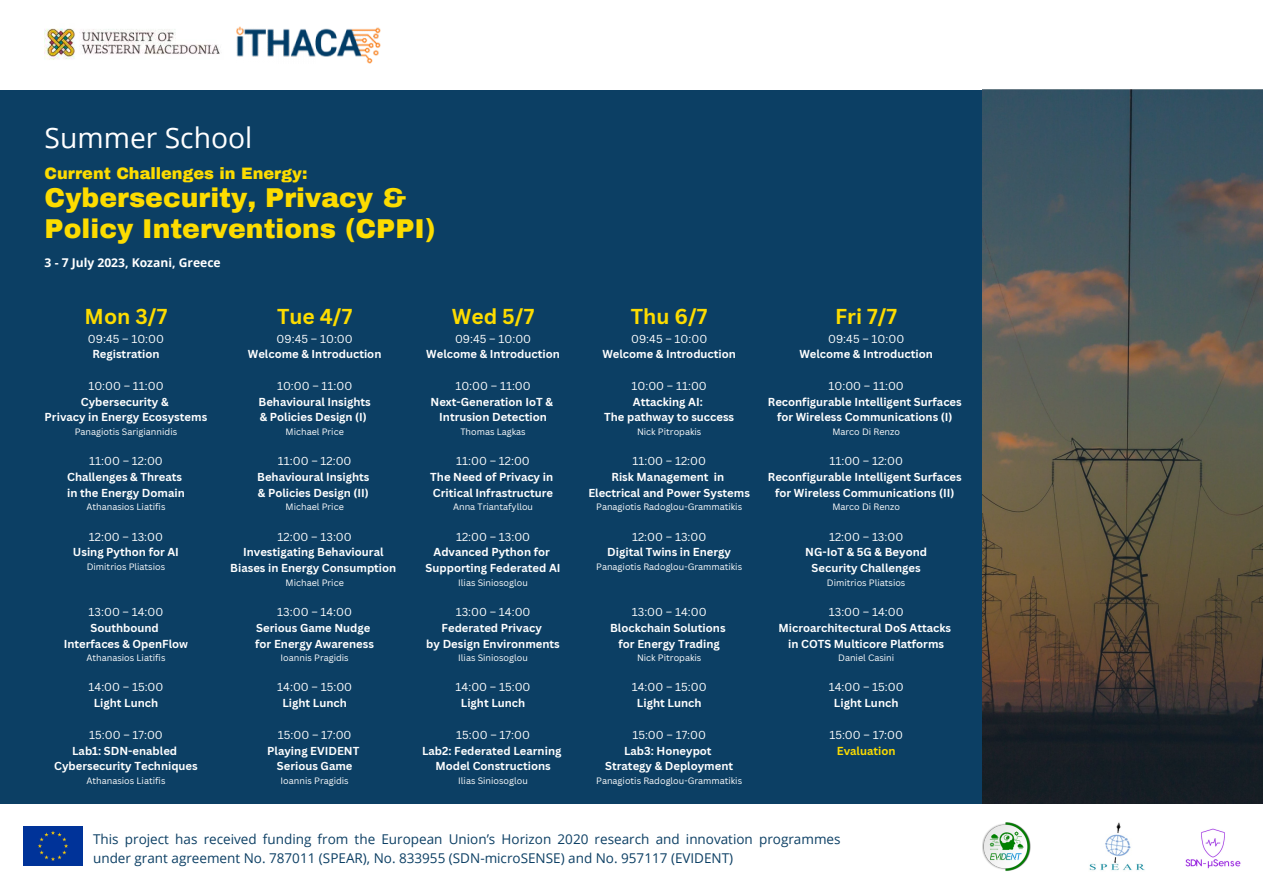
<style>
.page{position:relative;width:1263px;height:893px;background:#0c3f64}
.page>*{position:absolute;margin:0;border:0;box-sizing:border-box;transform-origin:0 0}
.t1{font:28.28px "Open Sans";color:#fff}
.t2{font:900 26.62px/30.9px "Archivo";color:#fddc00}
.t3{font:700 21px "Canva Sans";color:#fddc00}
.t4{font:900 16.12px "Archivo";color:#fddc00}
.t5{font:13.5px/18.6px "Open Sans";color:#0c3f64}
.t6{font:700 12.08px "Open Sans";color:#fff}
.t7{font:700 11.25px "Canva Sans";color:#fff}
.t8{font:11.25px "Canva Sans";color:#fff}
.t9{font:700 11.25px "Canva Sans";color:#fddc00}
.t10{font:9px "Canva Sans";color:#fff}
</style>
<div class="page">
<div style="left:0;top:804px;width:1263px;height:89px;background:#fff"></div>
<img style="left:1185px;top:828px;width:56px;height:41px">
<img style="left:1089px;top:822px;width:56px;height:49px">
<img style="left:982px;top:822px;width:49px;height:49px">
<div style="left:0;top:0;width:1263px;height:89px;background:#fff"></div>
<img style="left:45px;top:28px;width:175px;height:32px">
<img style="left:982px;top:89px;width:281px;height:715px">
<img style="left:237px;top:26px;width:143px;height:37px">
<img style="left:24px;top:827px;width:58px;height:38px">
<p class="t1" style="left:45px;top:118px;width:209px">Summer School</p>
<p class="t4" style="left:45px;top:165px;width:264px">Current Challenges in Energy:</p>
<p class="t2" style="left:45px;top:182px;width:392px">Cybersecurity, Privacy &amp;<br>Policy Interventions (CPPI)</p>
<p class="t6" style="left:45px;top:254px;width:178px">3 - 7 July 2023, Kozani, Greece</p>
<p class="t3" style="left:85px;top:301px;width:84px">Mon 3/7</p>
<p class="t8" style="left:88px;top:330px;width:78px">09:45 – 10:00</p>
<p class="t7" style="left:92px;top:346px;width:69px">Registration</p>
<p class="t8" style="left:88px;top:378px;width:77px">10:00 – 11:00</p>
<p class="t7" style="left:81px;top:393px;width:89px">Cybersecurity &amp;</p>
<p class="t7" style="left:45px;top:409px;width:164px">Privacy in Energy Ecosystems</p>
<p class="t10" style="left:75px;top:425px;width:104px">Panagiotis Sarigiannidis</p>
<p class="t8" style="left:89px;top:453px;width:75px">11:00 – 12:00</p>
<p class="t7" style="left:67px;top:469px;width:116px">Challenges &amp; Threats</p>
<p class="t7" style="left:67px;top:485px;width:119px">in the Energy Domain</p>
<p class="t10" style="left:87px;top:500px;width:80px">Athanasios Liatifis</p>
<p class="t8" style="left:89px;top:528px;width:76px">12:00 – 13:00</p>
<p class="t7" style="left:73px;top:544px;width:108px">Using Python for AI</p>
<p class="t10" style="left:87px;top:560px;width:80px">Dimitrios Pliatsios</p>
<p class="t8" style="left:89px;top:604px;width:76px">13:00 – 14:00</p>
<p class="t7" style="left:90px;top:620px;width:70px">Southbound</p>
<p class="t7" style="left:64px;top:635px;width:126px">Interfaces &amp; OpenFlow</p>
<p class="t10" style="left:87px;top:651px;width:80px">Athanasios Liatifis</p>
<p class="t8" style="left:89px;top:679px;width:76px">14:00 – 15:00</p>
<p class="t7" style="left:94px;top:695px;width:66px">Light Lunch</p>
<p class="t8" style="left:89px;top:726px;width:75px">15:00 – 17:00</p>
<p class="t7" style="left:72px;top:742px;width:107px">Lab1: SDN-enabled</p>
<p class="t7" style="left:54px;top:758px;width:145px">Cybersecurity Techniques</p>
<p class="t10" style="left:87px;top:774px;width:80px">Athanasios Liatifis</p>
<p class="t3" style="left:277px;top:301px;width:77px">Tue 4/7</p>
<p class="t8" style="left:277px;top:330px;width:78px">09:45 – 10:00</p>
<p class="t7" style="left:248px;top:346px;width:135px">Welcome &amp; Introduction</p>
<p class="t8" style="left:277px;top:378px;width:77px">10:00 – 11:00</p>
<p class="t7" style="left:258px;top:393px;width:114px">Behavioural Insights</p>
<p class="t7" style="left:260px;top:409px;width:109px">&amp; Policies Design (I)</p>
<p class="t10" style="left:286px;top:425px;width:60px">Michael Price</p>
<p class="t8" style="left:278px;top:453px;width:75px">11:00 – 12:00</p>
<p class="t7" style="left:257px;top:469px;width:114px">Behavioural Insights</p>
<p class="t7" style="left:258px;top:485px;width:112px">&amp; Policies Design (II)</p>
<p class="t10" style="left:286px;top:500px;width:60px">Michael Price</p>
<p class="t8" style="left:278px;top:528px;width:76px">12:00 – 13:00</p>
<p class="t7" style="left:243px;top:544px;width:142px">Investigating Behavioural</p>
<p class="t7" style="left:230px;top:560px;width:168px">Biases in Energy Consumption</p>
<p class="t10" style="left:286px;top:576px;width:60px">Michael Price</p>
<p class="t8" style="left:277px;top:604px;width:76px">13:00 – 14:00</p>
<p class="t7" style="left:256px;top:620px;width:116px">Serious Game Nudge</p>
<p class="t7" style="left:255px;top:635px;width:120px">for Energy Awareness</p>
<p class="t10" style="left:281px;top:651px;width:70px">Ioannis Pragidis</p>
<p class="t8" style="left:277px;top:679px;width:76px">14:00 – 15:00</p>
<p class="t7" style="left:282px;top:695px;width:66px">Light Lunch</p>
<p class="t8" style="left:278px;top:726px;width:75px">15:00 – 17:00</p>
<p class="t7" style="left:267px;top:742px;width:94px">Playing EVIDENT</p>
<p class="t7" style="left:277px;top:758px;width:77px">Serious Game</p>
<p class="t10" style="left:281px;top:774px;width:70px">Ioannis Pragidis</p>
<p class="t3" style="left:452px;top:301px;width:84px">Wed 5/7</p>
<p class="t8" style="left:455px;top:330px;width:78px">09:45 – 10:00</p>
<p class="t7" style="left:426px;top:346px;width:135px">Welcome &amp; Introduction</p>
<p class="t8" style="left:455px;top:378px;width:77px">10:00 – 11:00</p>
<p class="t7" style="left:431px;top:393px;width:124px">Next-Generation IoT &amp;</p>
<p class="t7" style="left:439px;top:409px;width:109px">Intrusion Detection</p>
<p class="t10" style="left:460px;top:425px;width:67px">Thomas Lagkas</p>
<p class="t8" style="left:456px;top:453px;width:75px">11:00 – 12:00</p>
<p class="t7" style="left:430px;top:469px;width:124px">The Need of Privacy in</p>
<p class="t7" style="left:433px;top:485px;width:122px">Critical Infrastructure</p>
<p class="t10" style="left:453px;top:500px;width:81px">Anna Triantafyllou</p>
<p class="t8" style="left:456px;top:528px;width:76px">12:00 – 13:00</p>
<p class="t7" style="left:433px;top:544px;width:118px">Advanced Python for</p>
<p class="t7" style="left:426px;top:560px;width:136px">Supporting Federated AI</p>
<p class="t10" style="left:458px;top:576px;width:71px">Ilias Siniosoglou</p>
<p class="t8" style="left:456px;top:604px;width:76px">13:00 – 14:00</p>
<p class="t7" style="left:442px;top:620px;width:102px">Federated Privacy</p>
<p class="t7" style="left:426px;top:635px;width:135px">by Design Environments</p>
<p class="t10" style="left:458px;top:651px;width:71px">Ilias Siniosoglou</p>
<p class="t8" style="left:456px;top:679px;width:76px">14:00 – 15:00</p>
<p class="t7" style="left:461px;top:695px;width:66px">Light Lunch</p>
<p class="t8" style="left:456px;top:726px;width:75px">15:00 – 17:00</p>
<p class="t7" style="left:422px;top:742px;width:141px">Lab2: Federated Learning</p>
<p class="t7" style="left:435px;top:758px;width:117px">Model Constructions</p>
<p class="t10" style="left:458px;top:774px;width:71px">Ilias Siniosoglou</p>
<p class="t3" style="left:631px;top:301px;width:78px">Thu 6/7</p>
<p class="t8" style="left:631px;top:330px;width:78px">09:45 – 10:00</p>
<p class="t7" style="left:602px;top:346px;width:135px">Welcome &amp; Introduction</p>
<p class="t8" style="left:631px;top:378px;width:77px">10:00 – 11:00</p>
<p class="t7" style="left:633px;top:393px;width:71px">Attacking AI:</p>
<p class="t7" style="left:604px;top:409px;width:131px">The pathway to success</p>
<p class="t10" style="left:637px;top:425px;width:66px">Nick Pitropakis</p>
<p class="t8" style="left:632px;top:453px;width:75px">11:00 – 12:00</p>
<p class="t7" style="left:611px;top:469px;width:114px">Risk Management in</p>
<p class="t7" style="left:588px;top:485px;width:163px">Electrical and Power Systems</p>
<p class="t10" style="left:596px;top:500px;width:147px">Panagiotis Radoglou-Grammatikis</p>
<p class="t8" style="left:632px;top:528px;width:76px">12:00 – 13:00</p>
<p class="t7" style="left:607px;top:544px;width:125px">Digital Twins in Energy</p>
<p class="t10" style="left:596px;top:560px;width:147px">Panagiotis Radoglou-Grammatikis</p>
<p class="t8" style="left:632px;top:604px;width:76px">13:00 – 14:00</p>
<p class="t7" style="left:610px;top:620px;width:117px">Blockchain Solutions</p>
<p class="t7" style="left:618px;top:635px;width:103px">for Energy Trading</p>
<p class="t10" style="left:637px;top:651px;width:66px">Nick Pitropakis</p>
<p class="t8" style="left:632px;top:679px;width:76px">14:00 – 15:00</p>
<p class="t7" style="left:637px;top:695px;width:66px">Light Lunch</p>
<p class="t8" style="left:632px;top:726px;width:75px">15:00 – 17:00</p>
<p class="t7" style="left:624px;top:742px;width:89px">Lab3: Honeypot</p>
<p class="t7" style="left:605px;top:758px;width:129px">Strategy &amp; Deployment</p>
<p class="t10" style="left:596px;top:774px;width:147px">Panagiotis Radoglou-Grammatikis</p>
<p class="t3" style="left:835px;top:301px;width:64px">Fri 7/7</p>
<p class="t8" style="left:828px;top:330px;width:78px">09:45 – 10:00</p>
<p class="t7" style="left:799px;top:346px;width:135px">Welcome &amp; Introduction</p>
<p class="t8" style="left:828px;top:378px;width:77px">10:00 – 11:00</p>
<p class="t7" style="left:768px;top:393px;width:195px">Reconfigurable Intelligent Surfaces</p>
<p class="t7" style="left:777px;top:409px;width:177px">for Wireless Communications (I)</p>
<p class="t10" style="left:832px;top:425px;width:69px">Marco Di Renzo</p>
<p class="t8" style="left:829px;top:453px;width:75px">11:00 – 12:00</p>
<p class="t7" style="left:768px;top:469px;width:195px">Reconfigurable Intelligent Surfaces</p>
<p class="t7" style="left:775px;top:485px;width:181px">for Wireless Communications (II)</p>
<p class="t10" style="left:832px;top:500px;width:69px">Marco Di Renzo</p>
<p class="t8" style="left:829px;top:528px;width:76px">12:00 – 13:00</p>
<p class="t7" style="left:805px;top:544px;width:123px">NG-IoT &amp; 5G &amp; Beyond</p>
<p class="t7" style="left:812px;top:560px;width:111px">Security Challenges</p>
<p class="t10" style="left:827px;top:576px;width:80px">Dimitrios Pliatsios</p>
<p class="t8" style="left:829px;top:604px;width:76px">13:00 – 14:00</p>
<p class="t7" style="left:778px;top:620px;width:174px">Microarchitectural DoS Attacks</p>
<p class="t7" style="left:788px;top:635px;width:157px">in COTS Multicore Platforms</p>
<p class="t10" style="left:838px;top:651px;width:58px">Daniel Casini</p>
<p class="t8" style="left:829px;top:679px;width:76px">14:00 – 15:00</p>
<p class="t7" style="left:834px;top:695px;width:66px">Light Lunch</p>
<p class="t8" style="left:829px;top:726px;width:75px">15:00 – 17:00</p>
<p class="t9" style="left:837px;top:742px;width:60px">Evaluation</p>
<p class="t5" style="left:93px;top:829px;width:749px">This project has received funding from the European Union’s Horizon 2020 research and innovation programmes under grant agreement No. 787011 (SPEAR), No. 833955 (SDN-microSENSE) and No. 957117 (EVIDENT)</p>
</div>
